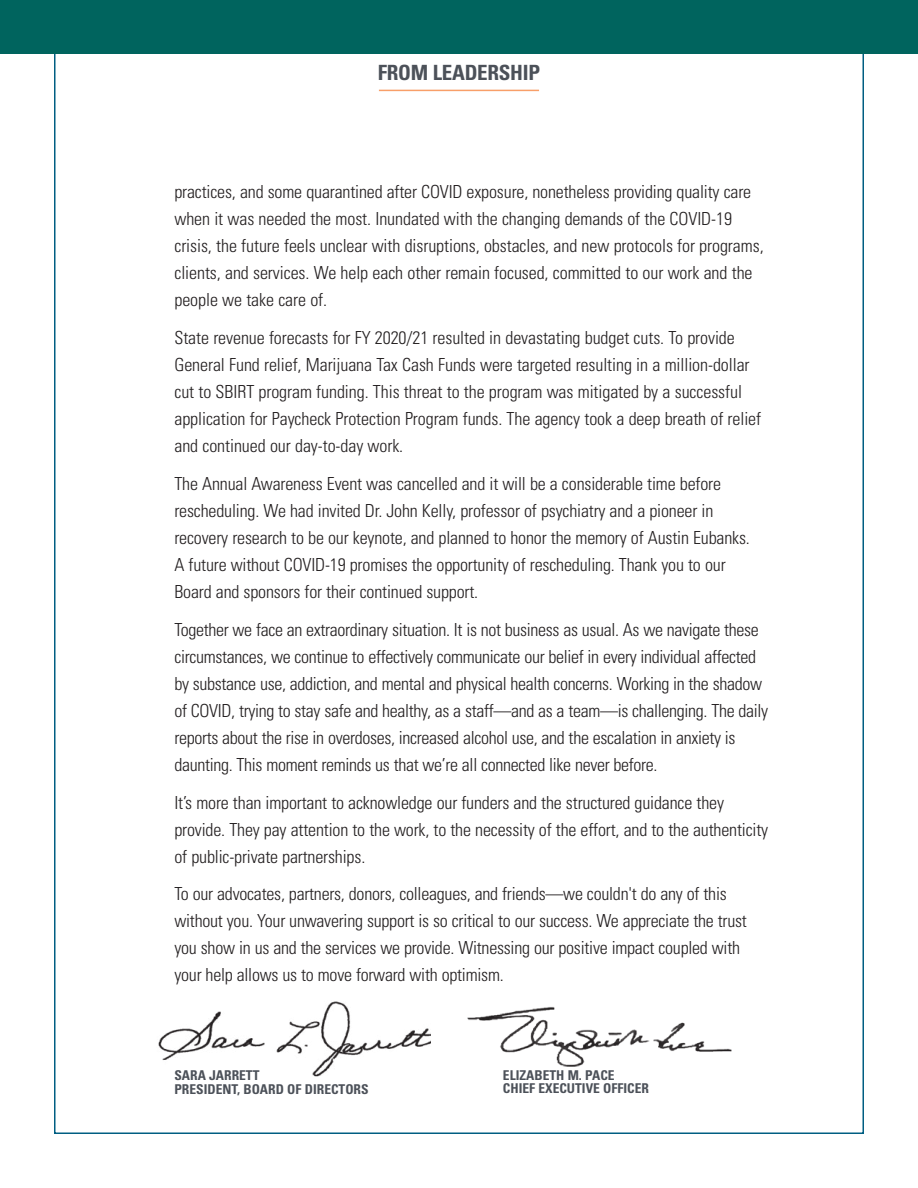
<style>
.page{position:relative;width:918px;height:1188px;background:#fff}
.page>*{position:absolute;margin:0;border:0;box-sizing:border-box;transform-origin:0 0}
.t1{font:700 condensed 21px "Univers";letter-spacing:-.015em;color:#4c5159}
.t2{font:300 condensed 18px/27px "Univers";letter-spacing:-.01em;color:#231f20}
.t3{font:700 condensed 13.5px "Univers";color:#4c5159}
</style>
<div class="page">
<img style="left:158px;top:1001px;width:273px;height:76px">
<img style="left:467px;top:1007px;width:265px;height:60px">
<div style="left:0;top:0;width:918px;height:54px;background:#00645e"></div>
<hr style="left:379px;top:90px;width:160px;height:1px;background:#f89f69">
<p class="t1" style="left:378px;top:65px;width:164px">FROM LEADERSHIP</p>
<p class="t2" style="left:174px;top:180px;width:591px">practices, and some quarantined after COVID exposure, nonetheless providing quality care when it was needed the most. Inundated with the changing demands of the COVID-19 crisis, the future feels unclear with disruptions, obstacles, and new protocols for programs, clients, and services. We help each other remain focused, committed to our work and the people we take care of.</p>
<p class="t2" style="left:174px;top:326px;width:588px">State revenue forecasts for FY 2020/21 resulted in devastating budget cuts. To provide General Fund relief, Marijuana Tax Cash Funds were targeted resulting in a million-dollar cut to SBIRT program funding. This threat to the program was mitigated by a successful application for Paycheck Protection Program funds. The agency took a deep breath of relief and continued our day-to-day work.</p>
<p class="t2" style="left:174px;top:472px;width:577px">The Annual Awareness Event was cancelled and it will be a considerable time before rescheduling. We had invited Dr. John Kelly, professor of psychiatry and a pioneer in recovery research to be our keynote, and planned to honor the memory of Austin Eubanks.<br>A future without COVID-19 promises the opportunity of rescheduling. Thank you to our Board and sponsors for their continued support.</p>
<p class="t2" style="left:174px;top:618px;width:595px">Together we face an extraordinary situation. It is not business as usual. As we navigate these circumstances, we continue to effectively communicate our belief in every individual affected by substance use, addiction, and mental and physical health concerns. Working in the shadow of COVID, trying to stay safe and healthy, as a staff—and as a team—is challenging. The daily reports about the rise in overdoses, increased alcohol use, and the escalation in anxiety is daunting. This moment reminds us that we’re all connected like never before.</p>
<p class="t2" style="left:174px;top:791px;width:595px">It’s more than important to acknowledge our funders and the structured guidance they provide. They pay attention to the work, to the necessity of the effort, and to the authenticity of public-private partnerships.</p>
<p class="t2" style="left:174px;top:882px;width:574px">To our advocates, partners, donors, colleagues, and friends—we couldn't do any of this without you. Your unwavering support is so critical to our success. We appreciate the trust you show in us and the services we provide. Witnessing our positive impact coupled with your help allows us to move forward with optimism.</p>
<p class="t3" style="left:174px;top:1070px;width:87px">SARA JARRETT</p>
<p class="t3" style="left:174px;top:1084px;width:196px">PRESIDENT, BOARD OF DIRECTORS</p>
<p class="t3" style="left:503px;top:1070px;width:113px">ELIZABETH M. PACE</p>
<p class="t3" style="left:503px;top:1083px;width:148px">CHIEF EXECUTIVE OFFICER</p>
</div>
